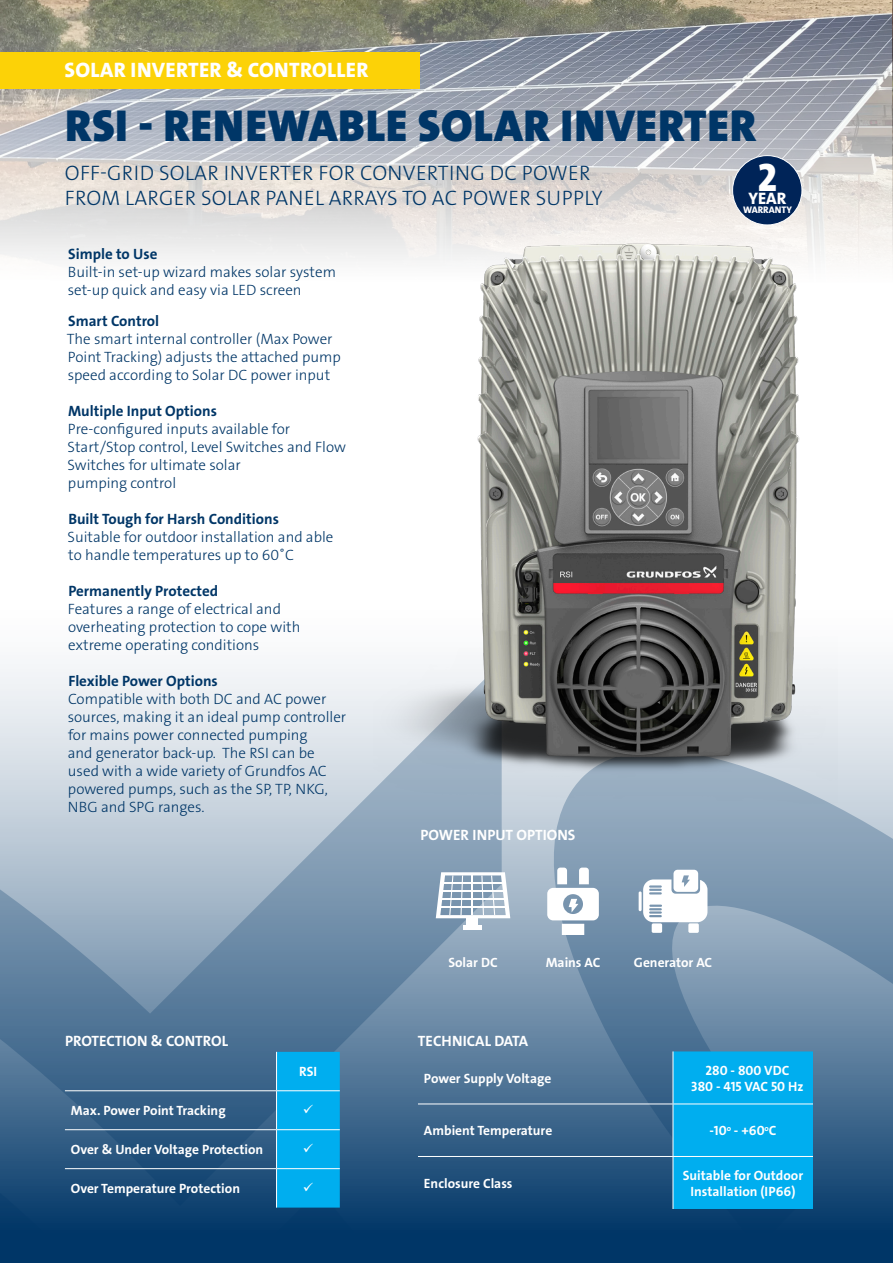
<style>
.page{position:relative;width:893px;height:1263px;background:#fff}
.page>*{position:absolute;margin:0;border:0;box-sizing:border-box;transform-origin:0 0}
.t1{font:45px "Grundfos The Sans V2 OT 9 BL";letter-spacing:.015em;color:#003667}
.t2{font:40.05px "Grundfos The Sans V2 OT 8 XB";color:#fff}
.t3{font:21px/25.2px "Grundfos The Sans V2 OT 3 L";letter-spacing:.015em;color:#003667}
.t4{font:21px "Grundfos The Sans V2 OT 8 XB";letter-spacing:.015em;color:#fff}
.t5{font:16.65px "Grundfos The Sans V2 OT 8 XB";color:#fff}
.t6{font:15px/18px "Grundfos The Sans V2 OT 3 L";color:#003667}
.t7{font:15px "Grundfos The Sans V2 OT 7 B";color:#fff}
.t8{font:13.5px/16.2px "Grundfos The Sans V2 OT 7 B";color:#fff;text-align:center}
.t9{font:9.6px "Grundfos The Sans V2 OT 8 XB";color:#fff}
.s1{font-family:"Grundfos The Sans V2 OT 7 B"}
</style>
<div class="page">
<svg style="left:95px;top:806px;width:798px;height:457px;background:#537798"></svg>
<svg style="left:554px;top:659px;width:339px;height:588px;background:#7693ad"></svg>
<svg style="left:0;top:1249px;width:95px;height:14px"></svg>
<svg style="left:0;top:664px;width:502px;height:585px;background:#859eb6"></svg>
<img style="left:0;top:0;width:893px;height:264px">
<div style="left:0;top:53px;width:420px;height:36px;background:#fcd207"></div>
<img style="left:374px;top:227px;width:463px;height:579px">
<div style="left:733px;top:156px;width:69px;height:69px;background:#002458;border-radius:50%"></div>
<div style="left:732px;top:155px;width:70px;height:70px;border:1px solid #fff;border-radius:50%"></div>
<div style="left:466px;top:918px;width:12px;height:10px;background:#fff"></div>
<hr style="left:463px;top:926px;width:18px;height:4px;background:#fff">
<svg style="left:436px;top:872px;width:74px;height:46px"></svg>
<hr style="left:442px;top:883px;width:60px;height:1px;background:#fff">
<hr style="left:441px;top:891px;width:62px;height:1px;background:#fff">
<hr style="left:440px;top:899px;width:64px;height:1px;background:#fff">
<hr style="left:439px;top:906px;width:66px;height:2px;background:#fff">
<svg style="left:547px;top:867px;width:52px;height:68px"></svg>
<hr style="left:639px;top:891px;width:3px;height:20px;background:#fff">
<div style="left:652px;top:923px;width:10px;height:10px;background:#fff;border-radius:2px"></div>
<svg style="left:643px;top:870px;width:64px;height:52px"></svg>
<div style="left:688px;top:923px;width:11px;height:10px;background:#fff;border-radius:2px"></div>
<hr style="left:65px;top:1090px;width:212px;height:1px;background:#fff">
<hr style="left:65px;top:1129px;width:212px;height:1px;background:#fff">
<hr style="left:65px;top:1168px;width:212px;height:1px;background:#fff">
<svg style="left:637px;top:1051px;width:256px;height:209px;background:#1376a9"></svg>
<hr style="left:673px;top:1051px;width:1px;height:52px;background:#fff">
<hr style="left:418px;top:1103px;width:255px;height:1px;background:#fff">
<hr style="left:673px;top:1103px;width:140px;height:1px;background:#fff">
<hr style="left:673px;top:1104px;width:1px;height:52px;background:#fff">
<hr style="left:418px;top:1156px;width:255px;height:1px;background:#fff">
<hr style="left:673px;top:1156px;width:140px;height:1px;background:#fff">
<hr style="left:673px;top:1157px;width:1px;height:52px;background:#fff">
<svg style="left:235px;top:1052px;width:267px;height:211px;background:#216491"></svg>
<p class="t4" style="left:65px;top:57px;width:305px">SOLAR INVERTER &amp; CONTROLLER</p>
<p class="t1" style="left:65px;top:97px;width:693px">RSI - RENEWABLE SOLAR INVERTER</p>
<p class="t3" style="left:65px;top:161px;width:539px">OFF-GRID SOLAR INVERTER FOR CONVERTING DC POWER<br>FROM LARGER SOLAR PANEL ARRAYS TO AC POWER SUPPLY</p>
<p class="t2" style="left:757px;top:152px;width:21px">2</p>
<p class="t5" style="left:749px;top:187px;width:39px">YEAR</p>
<p class="t9" style="left:743px;top:204px;width:50px">WARRANTY</p>
<p class="t6" style="left:68px;top:245px;width:270px"><span class="s1">Simple to Use<br></span>Built-in set-up wizard makes solar system set-up quick and easy via LED screen</p>
<p class="t6" style="left:67px;top:312px;width:276px"><span class="s1">Smart Control<br></span>The smart internal controller (Max Power Point Tracking) adjusts the attached pump speed according to Solar DC power input</p>
<p class="t6" style="left:68px;top:402px;width:280px"><span class="s1">Multiple Input Options<br></span>Pre-configured inputs available for<br>Start/Stop control, Level Switches and Flow<br>Switches for ultimate solar<br>pumping control</p>
<p class="t6" style="left:68px;top:510px;width:267px"><span class="s1">Built Tough for Harsh Conditions<br></span>Suitable for outdoor installation and able to handle temperatures up to 60˚C</p>
<p class="t6" style="left:68px;top:582px;width:234px"><span class="s1">Permanently Protected<br></span>Features a range of electrical and overheating protection to cope with extreme operating conditions</p>
<p class="t6" style="left:68px;top:672px;width:280px"><span class="s1">Flexible Power Options<br></span>Compatible with both DC and AC power sources, making it an ideal pump controller for mains power connected pumping<br>and generator back-up. The RSI can be used with a wide variety of Grundfos AC powered pumps, such as the SP, TP, NKG, NBG and SPG ranges.</p>
<p class="t7" style="left:421px;top:825px;width:156px">POWER INPUT OPTIONS</p>
<p class="t8" style="left:448px;top:954px;width:51px">Solar DC</p>
<p class="t8" style="left:546px;top:954px;width:56px">Mains AC</p>
<p class="t8" style="left:634px;top:954px;width:80px">Generator AC</p>
<p class="t7" style="left:65px;top:1031px;width:165px">PROTECTION &amp; CONTROL</p>
<p class="t7" style="left:418px;top:1031px;width:112px">TECHNICAL DATA</p>
<p class="t8" style="left:299px;top:1064px;width:20px">RSI</p>
<p class="t8" style="left:71px;top:1103px;width:156px">Max. Power Point Tracking</p>
<p class="t8" style="left:71px;top:1141px;width:194px">Over &amp; Under Voltage Protection</p>
<p class="t8" style="left:71px;top:1180px;width:171px">Over Temperature Protection</p>
<p class="t8" style="left:705px;top:1062px;width:85px">280 - 800 VDC</p>
<p class="t8" style="left:691px;top:1078px;width:114px">380 - 415 VAC 50 Hz</p>
<p class="t8" style="left:424px;top:1070px;width:129px">Power Supply Voltage</p>
<p class="t8" style="left:424px;top:1123px;width:130px">Ambient Temperature</p>
<p class="t8" style="left:709px;top:1123px;width:69px">-10<sup>o</sup> - +60<sup>o</sup>C</p>
<p class="t8" style="left:424px;top:1175px;width:90px">Enclosure Class</p>
<p class="t8" style="left:683px;top:1167px;width:122px">Suitable for Outdoor<br>Installation (IP66)</p>
</div>
